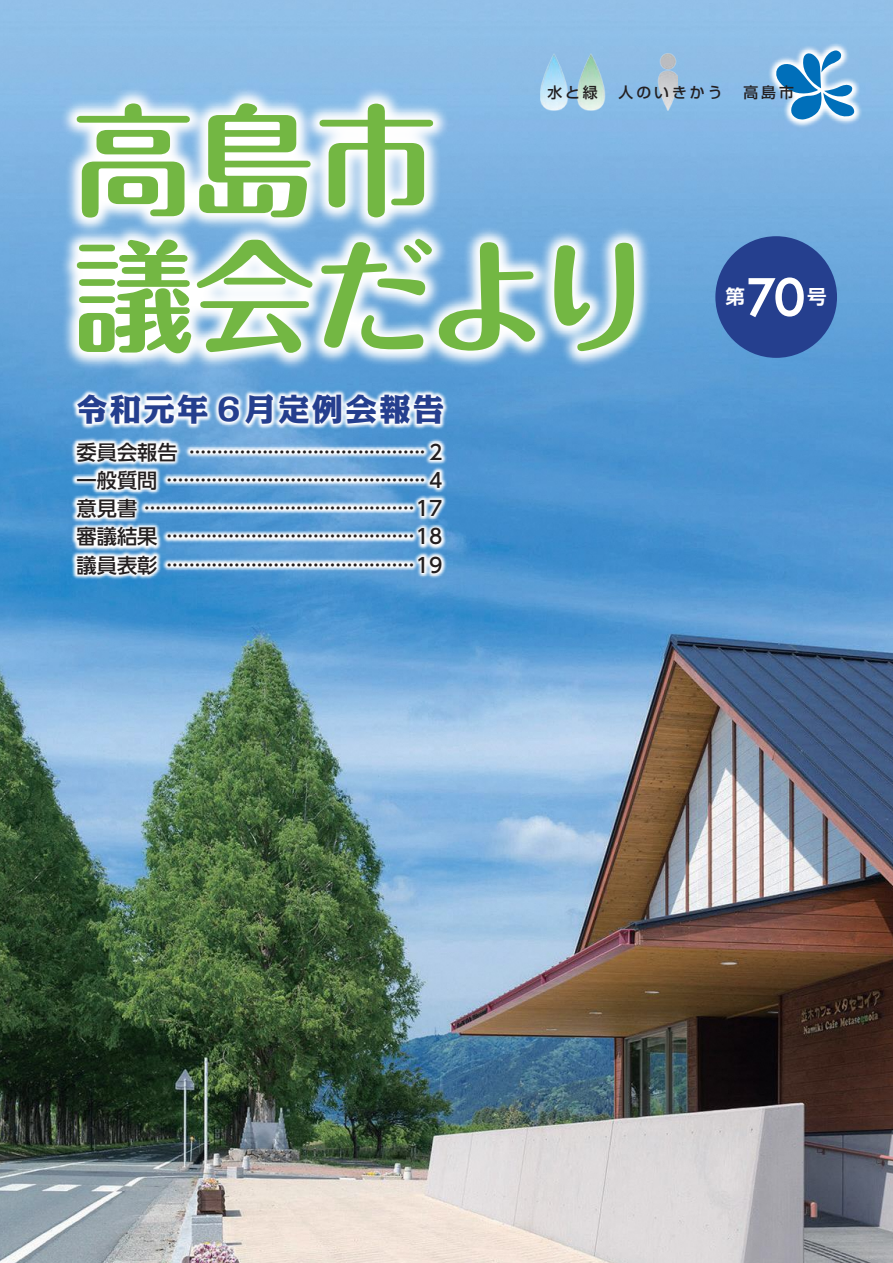
<style>
.page{position:relative;width:893px;height:1263px;background:#fff}
.page>*{position:absolute;margin:0;border:0;box-sizing:border-box;transform-origin:0 0}
.t1{font:700 121.5px/136.5px "Maru Fo Pro";letter-spacing:-.01em;color:#73b743}
.t2{font:700 54px "Europa";color:#fff}
.t3{font:800 31.05px "Kakumin Pro";letter-spacing:.085em;color:#253f8e}
.t4{font:500 20.25px/28.2px "UD Shin Go Pr 6";color:#231f20;text-align:justify}
.t5{font:700 19.5px "UD Shin Go Pr 6 De";color:#fff}
.t6{font:500 14.85px "Shin Go Pro";letter-spacing:.2em;color:#231f20}
</style>
<div class="page">
<img style="left:0;top:0;width:893px;height:1263px">
<img style="left:541px;top:54px;width:136px;height:57px">
<svg style="left:767px;top:42px;width:96px;height:86px;background:#97c2e8"></svg>
<svg style="left:775px;top:50px;width:79px;height:70px"></svg>
<svg style="left:71px;top:437px;width:376px;height:143px"></svg>
<svg style="left:72px;top:388px;width:376px;height:41px"></svg>
<svg style="left:60px;top:86px;width:591px;height:285px"></svg>
<div style="left:715px;top:236px;width:122px;height:122px;background:#253f8e;border-radius:50%"></div>
<p class="t6" style="left:547px;top:80px;width:248px">水と緑　人のいきかう　高島市</p>
<h1 class="t1" style="left:72px;top:78px;width:584px">高島市<br>議会だより</h1>
<h3 class="t3" style="left:77px;top:384px;width:369px">令和元年 6月定例会報告</h3>
<p class="t4" style="left:77px;top:437px;width:367px">委員会報告 ·········································· 2一般質問 ·············································· 4意見書 ················································17審議結果 ············································18議員表彰 ············································19</p>
<p class="t5" style="left:726px;top:281px;width:21px">第</p>
<h2 class="t2" style="left:747px;top:260px;width:61px">70</h2>
<p class="t5" style="left:807px;top:281px;width:21px">号</p>
</div>
